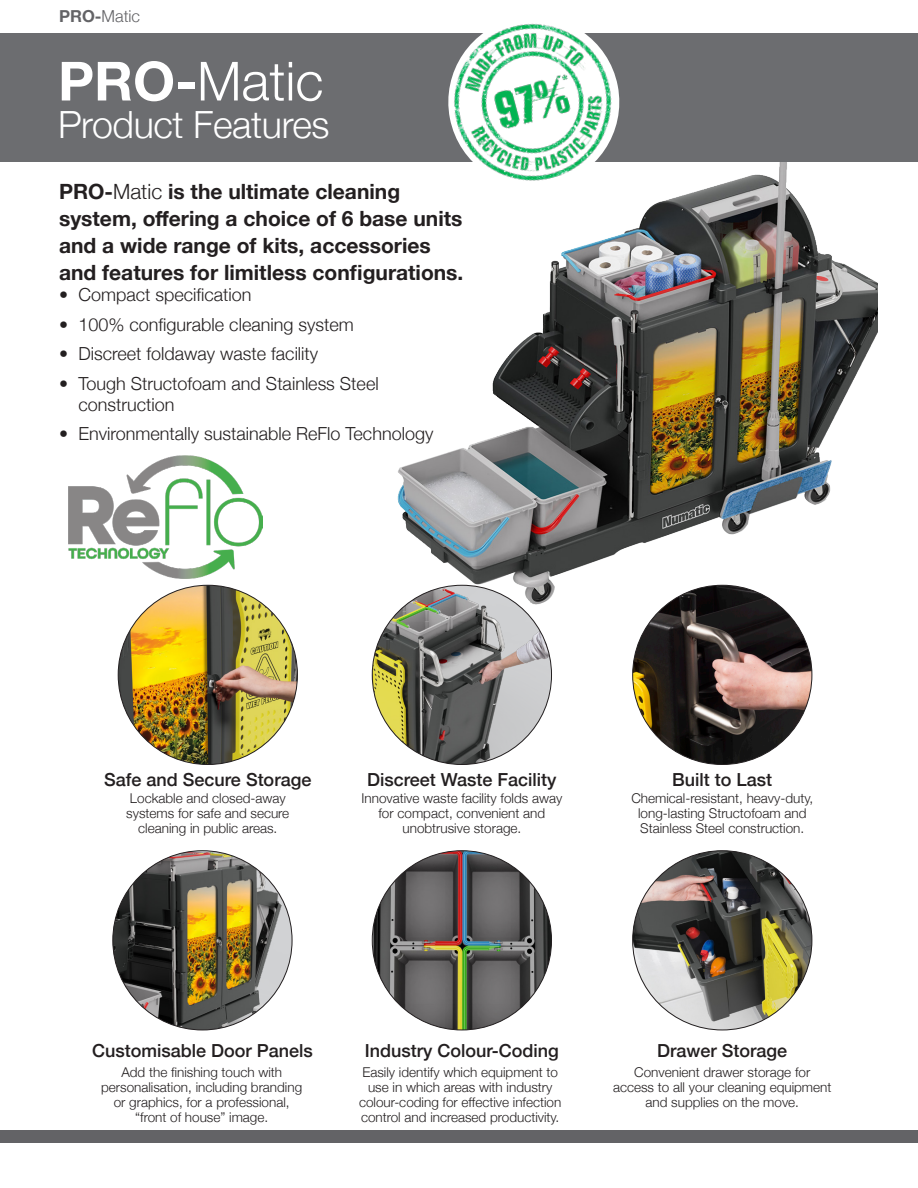
<style>
.page{position:relative;width:918px;height:1188px;background:#fff}
.page>*{position:absolute;margin:0;border:0;box-sizing:border-box;transform-origin:0 0}
.t1{font:300 54px "Helvetica Neue";color:#fff}
.t2{font:300 37.5px "Helvetica Neue";letter-spacing:-.01em;color:#fff}
.t3{font:700 21px/27px "Helvetica Neue";color:#231f20}
.t4{font:300 18px/21px "Helvetica Neue";color:#231f20}
.t5{font:500 18px "Helvetica Neue";color:#231f20}
.t6{font:300 16.5px "Helvetica Neue";color:#636366}
.t7{font:300 13.5px/15px "Helvetica Neue";color:#231f20;text-align:center}
.s1{font-weight:700}
.s2{font-weight:300}
</style>
<div class="page">
<div style="left:0;top:34px;width:918px;height:128px;background:#6c6d70"></div>
<img style="left:372px;top:585px;width:180px;height:180px;border-radius:90px">
<img style="left:118px;top:585px;width:179px;height:180px;border-radius:90px">
<img style="left:633px;top:585px;width:179px;height:180px;border-radius:90px">
<img style="left:113px;top:852px;width:179px;height:178px">
<img style="left:373px;top:851px;width:179px;height:179px">
<img style="left:633px;top:851px;width:179px;height:179px;border-radius:90px">
<img style="left:69px;top:456px;width:193px;height:122px">
<img style="left:387px;top:163px;width:491px;height:461px">
<img style="left:441px;top:23px;width:186px;height:172px">
<div style="left:0;top:1130px;width:918px;height:12px;background:#636366"></div>
<p class="t6" style="left:59px;top:3px;width:83px"><span class="s1">PRO-</span>Matic</p>
<p class="t1" style="left:58px;top:38px;width:267px"><span class="s1">PRO-</span>Matic</p>
<p class="t2" style="left:58px;top:94px;width:273px">Product Features</p>
<p class="t3" style="left:59px;top:179px;width:406px">PRO-<span class="s2">Matic</span> is the ultimate cleaning system, offering a choice of 6 base units and a wide range of kits, accessories and features for limitless configurations.</p>
<p class="t4" style="left:59px;top:283px;width:194px">• Compact specification</p>
<p class="t4" style="left:59px;top:312px;width:296px">• 100% configurable cleaning system</p>
<p class="t4" style="left:59px;top:342px;width:261px">• Discreet foldaway waste facility</p>
<p class="t4" style="left:79px;top:371px;width:302px;text-indent:-19px">• Tough Structofoam and Stainless Steel construction</p>
<p class="t4" style="left:59px;top:422px;width:376px">• Environmentally sustainable ReFlo Technology</p>
<p class="t5" style="left:104px;top:765px;width:209px">Safe and Secure Storage</p>
<p class="t5" style="left:367px;top:765px;width:191px">Discreet Waste Facility</p>
<p class="t5" style="left:672px;top:765px;width:102px">Built to Last</p>
<p class="t7" style="left:130px;top:789px;width:157px">Lockable and closed-away</p>
<p class="t7" style="left:126px;top:804px;width:165px">systems for safe and secure</p>
<p class="t7" style="left:138px;top:819px;width:141px">cleaning in public areas.</p>
<p class="t7" style="left:631px;top:789px;width:183px">Chemical-resistant, heavy-duty,</p>
<p class="t7" style="left:638px;top:804px;width:170px;text-align:left">long-lasting Structofoam and<br>Stainless Steel construction.</p>
<p class="t7" style="left:362px;top:789px;width:202px">Innovative waste facility folds away for compact, convenient and unobtrusive storage.</p>
<p class="t5" style="left:92px;top:1036px;width:222px">Customisable Door Panels</p>
<p class="t5" style="left:365px;top:1036px;width:196px">Industry Colour-Coding</p>
<p class="t5" style="left:657px;top:1036px;width:132px">Drawer Storage</p>
<p class="t7" style="left:101px;top:1064px;width:203px">Add the finishing touch with personalisation, including branding</p>
<p class="t7" style="left:114px;top:1094px;width:177px">or graphics, for a professional,</p>
<p class="t7" style="left:135px;top:1109px;width:135px">“front of house” image.</p>
<p class="t7" style="left:362px;top:1064px;width:197px">Easily identify which equipment to</p>
<p class="t7" style="left:368px;top:1079px;width:186px">use in which areas with industry</p>
<p class="t7" style="left:359px;top:1094px;width:204px;text-align:left">colour-coding for effective infection control and increased productivity.</p>
<p class="t7" style="left:634px;top:1064px;width:178px">Convenient drawer storage for</p>
<p class="t7" style="left:613px;top:1079px;width:220px">access to all your cleaning equipment and supplies on the move.</p>
</div>
